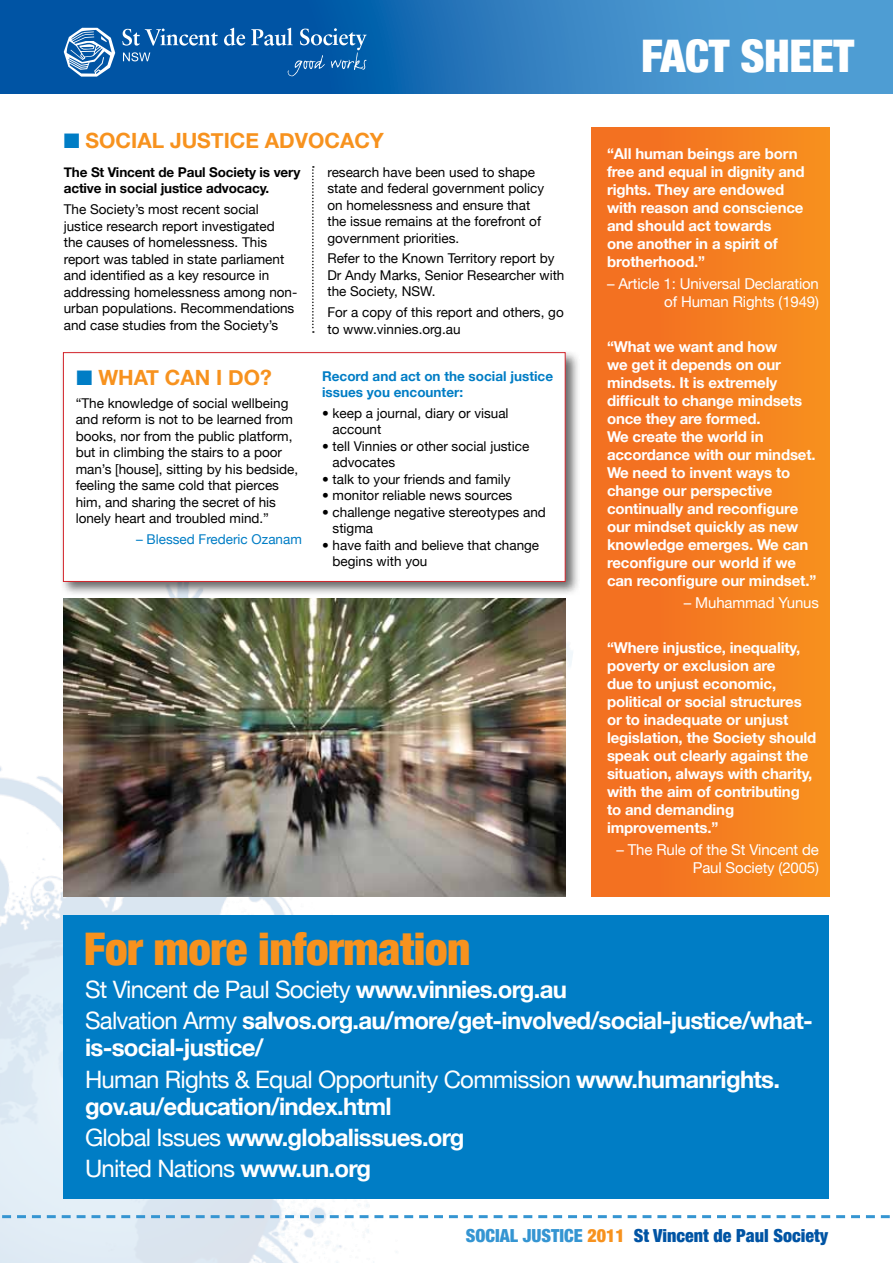
<style>
.page{position:relative;width:893px;height:1263px;background:#fff}
.page>*{position:absolute;margin:0;border:0;box-sizing:border-box;transform-origin:0 0}
.t1{font:900 condensed 45px "Helvetica Neue";letter-spacing:-.01em;color:#f7921e}
.t2{font:900 condensed 45px "Helvetica Neue";letter-spacing:-.01em;color:#fff}
.t3{font:700 24px/31.2px "Helvetica Neue";letter-spacing:-.03em;color:#fff}
.t4{font:24px/31.2px "Helvetica Neue";letter-spacing:-.03em;color:#fff}
.t5{font:700 21px "Helvetica Neue";color:#f7921e}
.t6{font:900 condensed 18px "Helvetica Neue";color:#0054a4}
.t7{font:700 15px/18px "Helvetica Neue";letter-spacing:-.01em;color:#fff}
.t8{font:15px/18px "Helvetica Neue";letter-spacing:-.01em;color:#fff;text-align:right}
.t9{font:13.5px/16.5px "Helvetica Neue";color:#000}
.t10{font:700 13.5px/16.5px "Helvetica Neue";letter-spacing:-.01em;color:#000}
.t11{font:700 13.5px/16.5px "Helvetica Neue";color:#007dc5}
.t12{font:13.5px "Helvetica Neue";color:#007dc5}
.s1{color:#007dc5}
.s2{font-weight:400}
.s3{font-weight:700}
.s4{color:#3595d2}
.s5{color:#f7921e}
</style>
<div class="page">
<img style="left:0;top:597px;width:594px;height:666px">
<svg style="left:0;top:0;width:893px;height:94px;background:#2778bb"></svg>
<div style="left:60px;top:349px;width:520px;height:248px;background:#000;opacity:.6"></div>
<div style="left:63px;top:352px;width:503px;height:230px;background:#fff;border:1px solid #d2232a"></div>
<div style="left:64px;top:915px;width:765px;height:284px;background:#007dc5"></div>
<svg style="left:64px;top:28px;width:51px;height:49px"></svg>
<svg style="left:122px;top:29px;width:96px;height:17px"></svg>
<svg style="left:224px;top:28px;width:21px;height:18px"></svg>
<svg style="left:251px;top:28px;width:116px;height:48px;background:#246db1"></svg>
<svg style="left:123px;top:52px;width:27px;height:9px"></svg>
<svg style="left:0;top:1215px;width:890px;height:3px"></svg>
<svg style="left:312px;top:166px;width:2px;height:167px"></svg>
<img style="left:64px;top:598px;width:502px;height:298px">
<div style="left:591px;top:128px;width:238px;height:768px;background:linear-gradient(to right,#f26b22,#f78f1e)"></div>
<h3 class="t5" style="left:64px;top:128px;width:36px"><span class="s1">■</span> social</h3>
<h3 class="t5" style="left:170px;top:128px;width:41px">justice</h3>
<h3 class="t5" style="left:265px;top:128px;width:46px">advocacy</h3>
<p class="t10" style="left:64px;top:163px;width:238px">The St Vincent de Paul Society is very active in social justice advocacy.</p>
<p class="t9" style="left:64px;top:201px;width:235px">The Society’s most recent social justice research report investigated<br>the causes of homelessness. This report was tabled in state parliament and identified as a key resource in addressing homelessness among non&shy;urban populations. Recommendations and case studies from the Society’s</p>
<h3 class="t5" style="left:77px;top:365px;width:197px"><span class="s1">■</span> what can I do?</h3>
<p class="t9" style="left:76px;top:394px;width:224px">“The knowledge of social wellbeing and reform is not to be learned from books, nor from the public platform, but in climbing the stairs to a poor man’s [house], sitting by his bedside, feeling the same cold that pierces him, and sharing the secret of his lonely heart and troubled mind.”</p>
<p class="t12" style="left:136px;top:531px;width:167px">– Blessed Frederic Ozanam</p>
<p class="t9" style="left:327px;top:163px;width:218px">research have been used to shape state and federal government policy on homelessness and ensure that the issue remains at the forefront of government priorities.</p>
<p class="t9" style="left:327px;top:250px;width:239px">Refer to the Known Territory report by<br>Dr Andy Marks, Senior Researcher with the Society, NSW.</p>
<p class="t9" style="left:327px;top:304px;width:238px">For a copy of this report and others, go to www.vinnies.org.au</p>
<p class="t11" style="left:322px;top:367px;width:232px">Record and act on the social justice issues you encounter:</p>
<p class="t9" style="left:333px;top:405px;width:178px;text-indent:-11px">• keep a journal, diary or visual account</p>
<p class="t9" style="left:333px;top:438px;width:198px;text-indent:-11px">• tell Vinnies or other social justice advocates</p>
<p class="t9" style="left:322px;top:471px;width:190px">• talk to your friends and family</p>
<p class="t9" style="left:322px;top:487px;width:192px">• monitor reliable news sources</p>
<p class="t9" style="left:333px;top:504px;width:215px;text-indent:-11px">• challenge negative stereotypes and stigma</p>
<p class="t9" style="left:333px;top:537px;width:208px;text-indent:-11px">• have faith and believe that change begins with you</p>
<h1 class="t1" style="left:84px;top:922px;width:388px">For more information</h1>
<h1 class="t2" style="left:641px;top:29px;width:215px">FACT SHEET</h1>
<p class="t7" style="left:607px;top:145px;width:199px">“All human beings are born free and equal in dignity and rights. They are endowed with reason and conscience and should act towards<br>one another in a spirit of brotherhood.”</p>
<p class="t8" style="left:607px;top:275px;width:213px">– Article 1: Universal Declaration of Human Rights (1949)</p>
<p class="t7" style="left:607px;top:337px;width:211px">“What we want and how<br>we get it depends on our mindsets. It is extremely difficult to change mindsets once they are formed.<br>We create the world in accordance with our mindset.<br>We need to invent ways to change our perspective continually and reconfigure our mindset quickly as new knowledge emerges. We can reconfigure our world if we can reconfigure our mindset.”</p>
<p class="t8" style="left:684px;top:594px;width:137px">– Muhammad Yunus</p>
<p class="t7" style="left:607px;top:638px;width:211px">“Where injustice, inequality, poverty or exclusion are<br>due to unjust economic, political or social structures or to inadequate or unjust legislation, the Society should speak out clearly against the situation, always with charity, with the aim of contributing to and demanding improvements.”</p>
<p class="t8" style="left:616px;top:840px;width:204px">– The Rule of the St Vincent de<br>Paul Society (2005)</p>
<h2 class="t3" style="left:85px;top:973px;width:729px"><span class="s2">St Vincent de Paul Society</span> www.vinnies.org.au<br><span class="s2">Salvation Army</span> salvos.org.au/more/get-involved/social-justice/what-</h2>
<h2 class="t4" style="left:85px;top:1032px;width:696px"><span class="s3">is-social-justice/<br></span>Human Rights &amp; Equal Opportunity Commission <span class="s3">www.humanrights.</span></h2>
<h2 class="t3" style="left:85px;top:1090px;width:381px">gov.au/education/index.html<br><span class="s2">Global Issues</span> www.globalissues.org<br><span class="s2">United Nations</span> www.un.org</h2>
<h3 class="t6" style="left:466px;top:1225px;width:364px"><span class="s4">social JUSTICE</span> <span class="s5">2011</span> St Vincent de Paul Society</h3>
</div>
